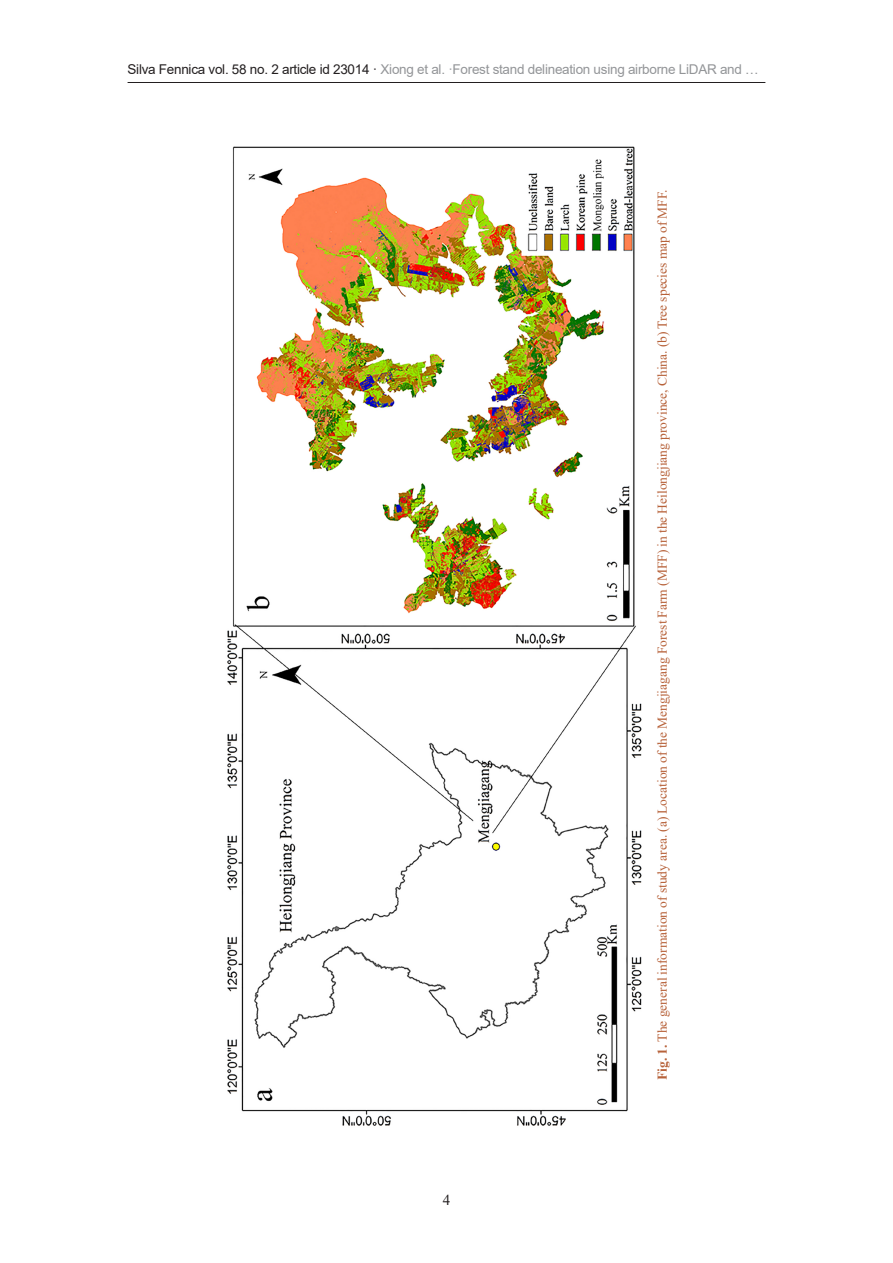
<style>
.page{position:relative;width:893px;height:1263px;background:#fff}
.page>*{position:absolute;margin:0;border:0;box-sizing:border-box;transform-origin:0 0}
.t1{font:15px "Times New Roman";color:#231f20}
.fig-caption{font:13.5px "Times New Roman";color:#b7623a}
.t2{font:13.5px "Arial";letter-spacing:-.02em;color:#939598}
.s1{color:#231f20}
.s2{font-weight:700}
</style>
<div class="page">
<hr style="left:128px;top:82px;width:637px;height:1px;background:#231f20">
<img style="left:227px;top:146px;width:415px;height:980px">
<p class="t2" style="left:128px;top:60px;width:633px"><span class="s1">Silva Fennica vol. 58 no. 2 article id 23014 ·</span> Xiong et al. ·Forest stand delineation using airborne LiDAR and …</p>
<p class="t1" style="left:443px;top:1190px;width:9px">4</p>
<p class="fig-caption" style="left:653px;top:1080px;width:892px;rotate:-90deg"><span class="s2">Fig. 1.</span> The general information of study area. (a) Location of the Mengjiagang Forest Farm (MFF) in the Heilongjiang province, China. (b) Tree species map of MFF.</p>
</div>
